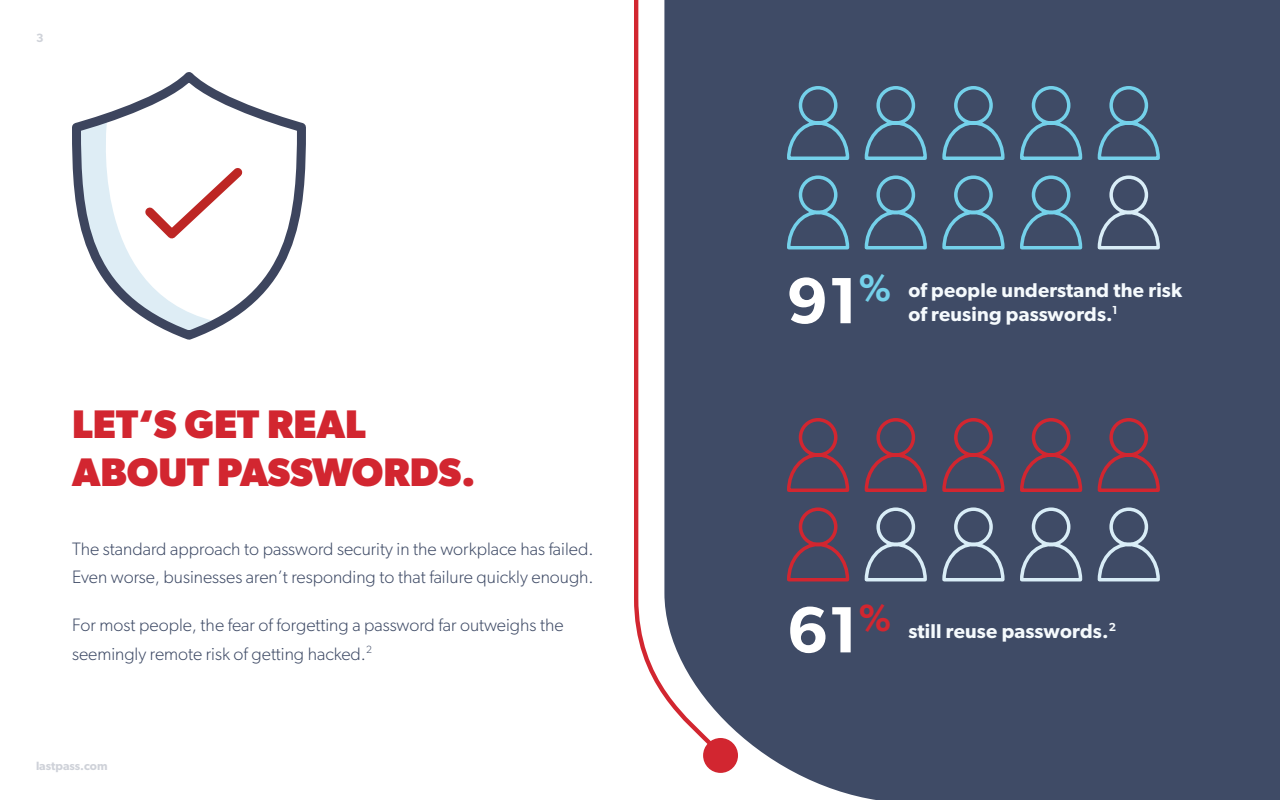
<style>
.page{position:relative;width:1280px;height:800px;background:#fff}
.page>*{position:absolute;margin:0;border:0;box-sizing:border-box;transform-origin:0 0}
.t1{font:600 65.5px "Gibson";color:#fff}
.t2{font:700 40px/48px "Gibson";color:#d22630}
.t3{font:600 20px/24px "Gibson";letter-spacing:.01em;color:#f5fafd}
.t4{font:300 18px/28px "Gibson";color:#3f4b66}
.t5{font:600 12px "Gibson";color:#cfd2d9}
</style>
<div class="page">
<div style="left:703px;top:0;width:577px;height:800px;background:#3f4b66"></div>
<div style="left:703px;top:738px;width:35px;height:35px;background:#d22630;border-radius:50%"></div>
<svg style="left:634px;top:0;width:88px;height:755px"></svg>
<svg style="left:785px;top:84px;width:66px;height:78px;background:#48627d"></svg>
<svg style="left:785px;top:416px;width:66px;height:78px;background:#58445c"></svg>
<svg style="left:785px;top:174px;width:66px;height:77px;background:#48627d"></svg>
<svg style="left:785px;top:506px;width:66px;height:77px;background:#59445c"></svg>
<svg style="left:863px;top:84px;width:66px;height:78px;background:#48627d"></svg>
<svg style="left:863px;top:416px;width:66px;height:78px;background:#58445c"></svg>
<svg style="left:863px;top:174px;width:66px;height:77px;background:#48627d"></svg>
<svg style="left:863px;top:506px;width:66px;height:77px;background:#5a677f"></svg>
<svg style="left:1018px;top:84px;width:66px;height:78px;background:#48627d"></svg>
<svg style="left:1018px;top:416px;width:66px;height:78px;background:#58445c"></svg>
<svg style="left:1018px;top:174px;width:66px;height:77px;background:#48627d"></svg>
<svg style="left:1018px;top:506px;width:66px;height:77px;background:#5a677f"></svg>
<svg style="left:941px;top:84px;width:65px;height:78px;background:#48627d"></svg>
<svg style="left:941px;top:416px;width:65px;height:78px;background:#59445c"></svg>
<svg style="left:941px;top:174px;width:65px;height:77px;background:#48637d"></svg>
<svg style="left:941px;top:506px;width:65px;height:77px;background:#5a6880"></svg>
<svg style="left:1096px;top:84px;width:66px;height:78px;background:#48627d"></svg>
<svg style="left:1096px;top:416px;width:66px;height:78px;background:#58445c"></svg>
<svg style="left:1096px;top:174px;width:66px;height:77px;background:#5a677f"></svg>
<svg style="left:1096px;top:506px;width:66px;height:77px;background:#5a677f"></svg>
<svg style="left:72px;top:72px;width:234px;height:268px"></svg>
<p class="t5" style="left:36px;top:30px;width:9px">3</p>
<h2 class="t2" style="left:72px;top:399px;width:405px">LET‘S GET REAL<br>ABOUT PASSWORDS.</h2>
<p class="t4" style="left:72px;top:535px;width:523px">The standard approach to password security in the workplace has failed.<br>Even worse, businesses aren’t responding to that failure quickly enough.</p>
<p class="t4" style="left:72px;top:611px;width:493px">For most people, the fear of forgetting a password far outweighs the seemingly remote risk of getting hacked.<sup>2</sup></p>
<p class="t5" style="left:36px;top:758px;width:73px">lastpass.com</p>
<h1 class="t1" style="left:787px;top:261px;width:106px">91<sup>%</sup></h1>
<p class="t3" style="left:908px;top:278px;width:275px">of people understand the risk of reusing passwords.<sup>1</sup></p>
<h1 class="t1" style="left:787px;top:591px;width:106px">61<sup>%</sup></h1>
<p class="t3" style="left:908px;top:619px;width:209px">still reuse passwords.<sup>2</sup></p>
</div>
